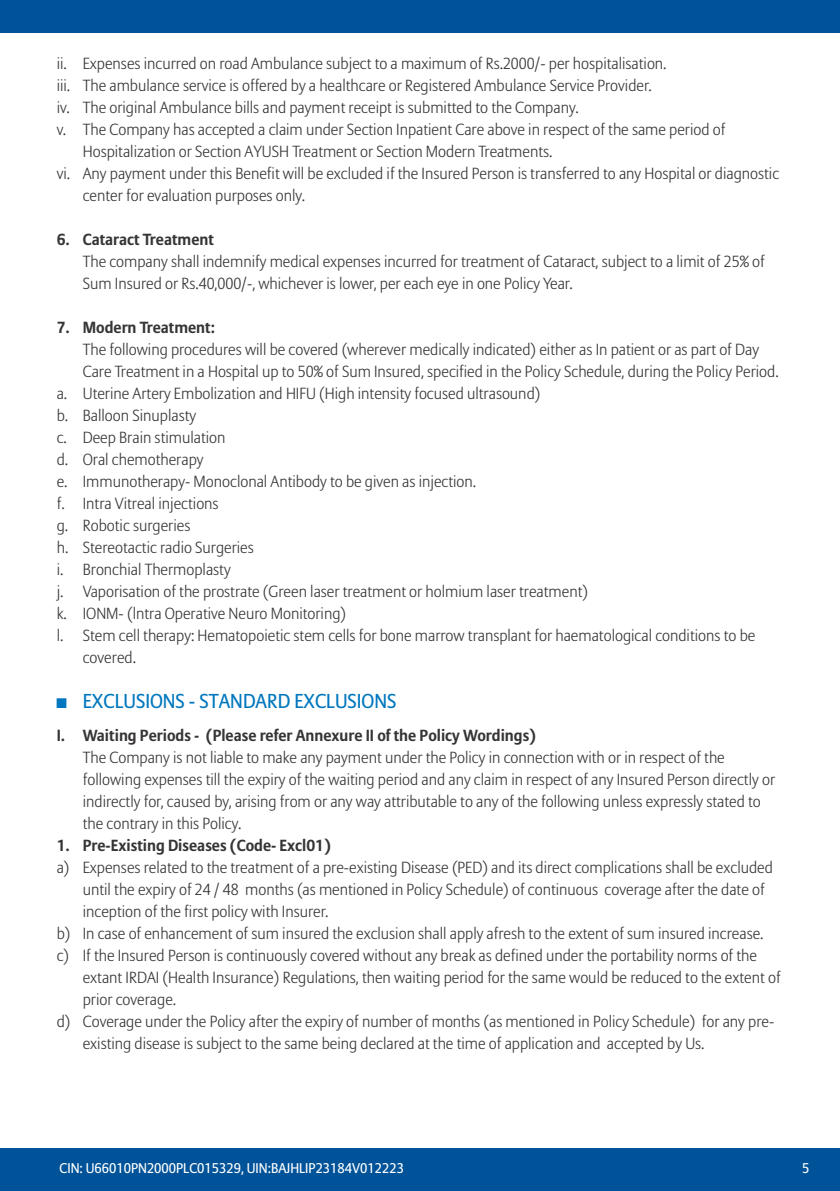
<style>
.page{position:relative;width:840px;height:1191px;background:#fff}
.page>*{position:absolute;margin:0;border:0;box-sizing:border-box;transform-origin:0 0}
.t1{font:20px "Allianz Sans";color:#0077be}
.t2{font:300 16px/22px "Allianz Sans";color:#373435}
.t3{font:700 16px "Allianz Sans";color:#373435}
.t4{font:14px "Allianz Sans";color:#fff}
</style>
<div class="page">
<div style="left:0;top:0;width:839px;height:33px;background:#005399"></div>
<div style="left:0;top:1148px;width:839px;height:43px;background:#005399"></div>
<p class="t2" style="left:57px;top:53px;width:611px">ii. Expenses incurred on road Ambulance subject to a maximum of Rs.2000/- per hospitalisation.</p>
<p class="t2" style="left:57px;top:75px;width:596px">iii. The ambulance service is offered by a healthcare or Registered Ambulance Service Provider.</p>
<p class="t2" style="left:57px;top:97px;width:523px">iv. The original Ambulance bills and payment receipt is submitted to the Company.</p>
<p class="t2" style="left:57px;top:119px;width:669px">v. The Company has accepted a claim under Section Inpatient Care above in respect of the same period of</p>
<p class="t2" style="left:83px;top:141px;width:471px">Hospitalization or Section AYUSH Treatment or Section Modern Treatments.</p>
<p class="t2" style="left:57px;top:163px;width:723px">vi. Any payment under this Benefit will be excluded if the Insured Person is transferred to any Hospital or diagnostic</p>
<p class="t2" style="left:83px;top:185px;width:224px">center for evaluation purposes only.</p>
<p class="t3" style="left:57px;top:229px;width:158px">6. Cataract Treatment</p>
<p class="t2" style="left:83px;top:251px;width:683px">The company shall indemnify medical expenses incurred for treatment of Cataract, subject to a limit of 25% of<br>Sum Insured or Rs.40,000/-, whichever is lower, per each eye in one Policy Year.</p>
<p class="t3" style="left:57px;top:317px;width:160px">7. Modern Treatment:</p>
<p class="t2" style="left:83px;top:339px;width:677px">The following procedures will be covered (wherever medically indicated) either as In patient or as part of Day</p>
<p class="t2" style="left:83px;top:361px;width:697px">Care Treatment in a Hospital up to 50% of Sum Insured, specified in the Policy Schedule, during the Policy Period.</p>
<p class="t2" style="left:57px;top:383px;width:485px">a. Uterine Artery Embolization and HIFU (High intensity focused ultrasound)</p>
<p class="t2" style="left:57px;top:405px;width:141px">b. Balloon Sinuplasty</p>
<p class="t2" style="left:57px;top:427px;width:170px">c. Deep Brain stimulation</p>
<p class="t2" style="left:57px;top:449px;width:148px">d. Oral chemotherapy</p>
<p class="t2" style="left:57px;top:471px;width:421px">e. Immunotherapy- Monoclonal Antibody to be given as injection.</p>
<p class="t2" style="left:57px;top:493px;width:163px">f. Intra Vitreal injections</p>
<p class="t2" style="left:57px;top:515px;width:135px">g. Robotic surgeries</p>
<p class="t2" style="left:57px;top:537px;width:198px">h. Stereotactic radio Surgeries</p>
<p class="t2" style="left:57px;top:559px;width:175px">i. Bronchial Thermoplasty</p>
<p class="t2" style="left:57px;top:581px;width:532px">j. Vaporisation of the prostrate (Green laser treatment or holmium laser treatment)</p>
<p class="t2" style="left:57px;top:603px;width:291px">k. IONM- (lntra Operative Neuro Monitoring)</p>
<p class="t2" style="left:57px;top:625px;width:699px">l. Stem cell therapy: Hematopoietic stem cells for bone marrow transplant for haematological conditions to be</p>
<p class="t2" style="left:83px;top:647px;width:55px">covered.</p>
<p class="t1" style="left:83px;top:689px;width:315px">EXCLUSIONS - STANDARD EXCLUSIONS</p>
<p class="t3" style="left:57px;top:725px;width:480px">I. Waiting Periods - (Please refer Annexure II of the Policy Wordings)</p>
<p class="t2" style="left:83px;top:747px;width:693px">The Company is not liable to make any payment under the Policy in connection with or in respect of the following expenses till the expiry of the waiting period and any claim in respect of any Insured Person directly or indirectly for, caused by, arising from or any way attributable to any of the following unless expressly stated to the contrary in this Policy.</p>
<p class="t3" style="left:57px;top:835px;width:275px">1. Pre-Existing Diseases (Code- Excl01)</p>
<p class="t2" style="left:57px;top:857px;width:717px">a) Expenses related to the treatment of a pre-existing Disease (PED) and its direct complications shall be excluded</p>
<p class="t2" style="left:83px;top:879px;width:683px">until the expiry of 24 / 48 months (as mentioned in Policy Schedule) of continuous coverage after the date of</p>
<p class="t2" style="left:83px;top:901px;width:247px">inception of the first policy with Insurer.</p>
<p class="t2" style="left:57px;top:923px;width:708px">b) In case of enhancement of sum insured the exclusion shall apply afresh to the extent of sum insured increase.</p>
<p class="t2" style="left:57px;top:945px;width:701px">c) If the Insured Person is continuously covered without any break as defined under the portability norms of the</p>
<p class="t2" style="left:83px;top:967px;width:699px">extant IRDAI (Health Insurance) Regulations, then waiting period for the same would be reduced to the extent of</p>
<p class="t2" style="left:83px;top:989px;width:95px">prior coverage.</p>
<p class="t2" style="left:57px;top:1011px;width:718px">d) Coverage under the Policy after the expiry of number of months (as mentioned in Policy Schedule) for any pre-</p>
<p class="t2" style="left:83px;top:1033px;width:623px">existing disease is subject to the same being declared at the time of application and accepted by Us.</p>
<p class="t4" style="left:59px;top:1159px;width:346px">CIN: U66010PN2000PLC015329, UIN:BAJHLIP23184V012223</p>
<p class="t4" style="left:801px;top:1159px;width:9px">5</p>
</div>
